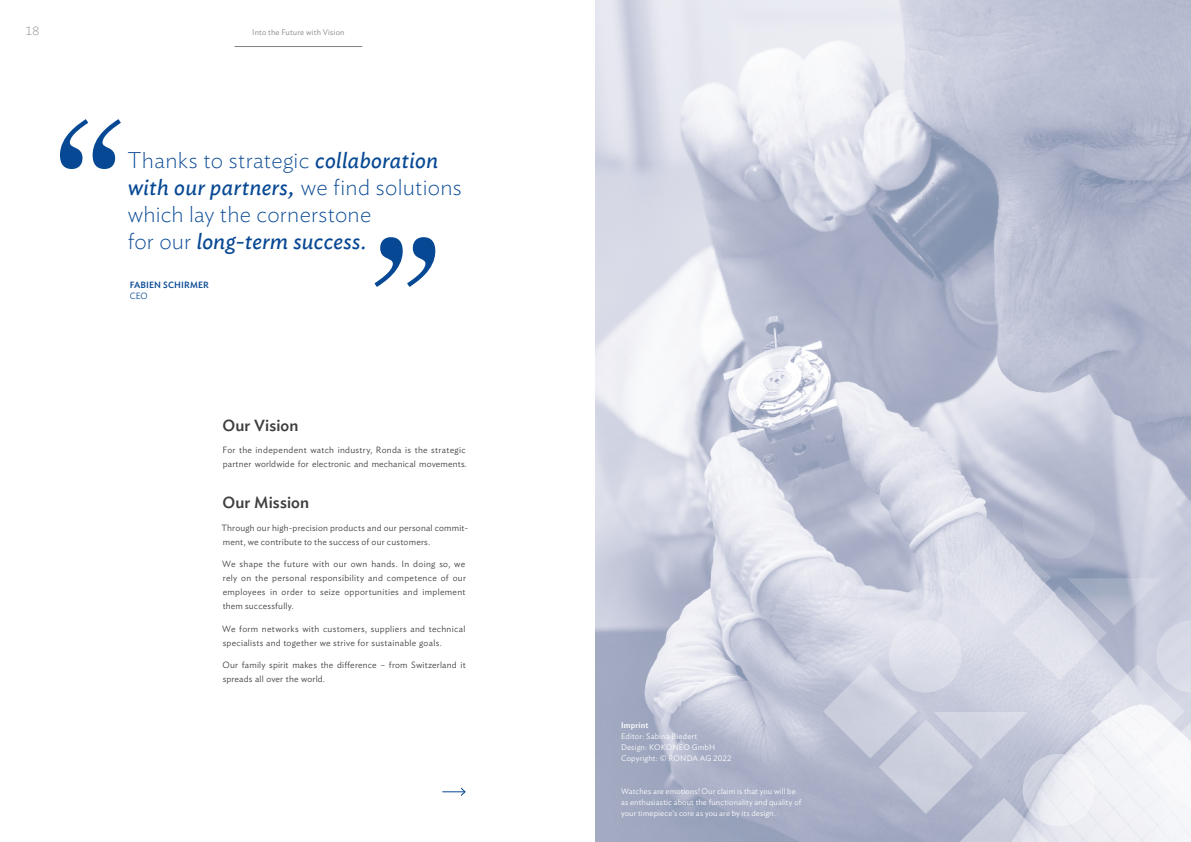
<style>
.page{position:relative;width:1191px;height:842px;background:#fff}
.page>*{position:absolute;margin:0;border:0;box-sizing:border-box;transform-origin:0 0}
.t1{font:200 22.5px/27px "Ideal Sans";letter-spacing:.01em;color:#074894}
.t2{font:500 16px "Ideal Sans";letter-spacing:.005em;color:#3e3e3f}
.t3{font:200 12px "Ideal Sans";color:#808285}
.t4{font:300 9px/14px "Ideal Sans";letter-spacing:.025em;color:#3e3e3f}
.t5{font:500 9px "Ideal Sans";letter-spacing:.015em;color:#074894}
.t6{font:300 9px "Ideal Sans";color:#074894}
.t7{font:300 8px/11px "Ideal Sans";letter-spacing:.02em;color:#fff}
.t8{font:300 8px "Ideal Sans";letter-spacing:.02em;color:#808285}
.t9{font:500 8px "Ideal Sans";letter-spacing:.025em;color:#fff}
.s1{font-weight:400;font-style:italic}
</style>
<div class="page">
<img style="left:596px;top:0;width:595px;height:842px">
<svg style="left:823px;top:485px;width:368px;height:357px;background:#ccd0de"></svg>
<hr style="left:234px;top:46px;width:128px;height:1px;background:#808285">
<svg style="left:60px;top:119px;width:61px;height:50px"></svg>
<svg style="left:374px;top:237px;width:61px;height:50px"></svg>
<svg style="left:442px;top:787px;width:24px;height:9px"></svg>
<h3 class="t3" style="left:26px;top:22px;width:15px">18</h3>
<p class="t8" style="left:252px;top:26px;width:94px">Into the Future with Vision</p>
<h1 class="t1" style="left:128px;top:145px;width:336px">Thanks to strategic <span class="s1">collaboration with our partners,</span> we find solutions which lay the cornerstone<br>for our <span class="s1">long-term success.</span></h1>
<p class="t5" style="left:130px;top:278px;width:81px">FABIEN SCHIRMER</p>
<p class="t6" style="left:130px;top:289px;width:19px">CEO</p>
<h2 class="t2" style="left:222px;top:413px;width:78px">Our Vision</h2>
<p class="t4" style="left:222px;top:442px;width:246px">For the independent watch industry, Ronda is the strategic partner worldwide for electronic and mechanical movements.</p>
<h2 class="t2" style="left:222px;top:490px;width:88px">Our Mission</h2>
<p class="t4" style="left:221px;top:520px;width:248px">Through our high-precision products and our personal commit&shy;ment, we contribute to the success of our customers.</p>
<p class="t4" style="left:222px;top:556px;width:245px;text-align:justify">We shape the future with our own hands. In doing so, we rely on the personal responsibility and competence of our employees in order to seize opportunities and implement them successfully.</p>
<p class="t4" style="left:222px;top:621px;width:245px">We form networks with customers, suppliers and technical specialists and together we strive for sustainable goals.</p>
<p class="t4" style="left:222px;top:658px;width:245px">Our family spirit makes the difference – from Switzerland it spreads all over the world.</p>
<p class="t9" style="left:621px;top:719px;width:29px">Imprint</p>
<p class="t7" style="left:621px;top:730px;width:112px">Editor: Sabina Biedert<br>Design: KOKONEO GmbH<br>Copyright: © RONDA AG 2022</p>
<p class="t7" style="left:621px;top:785px;width:182px">Watches are emotions! Our claim is that you will be as enthusiastic about the functionality and quality of your timepiece’s core as you are by its design.</p>
</div>
